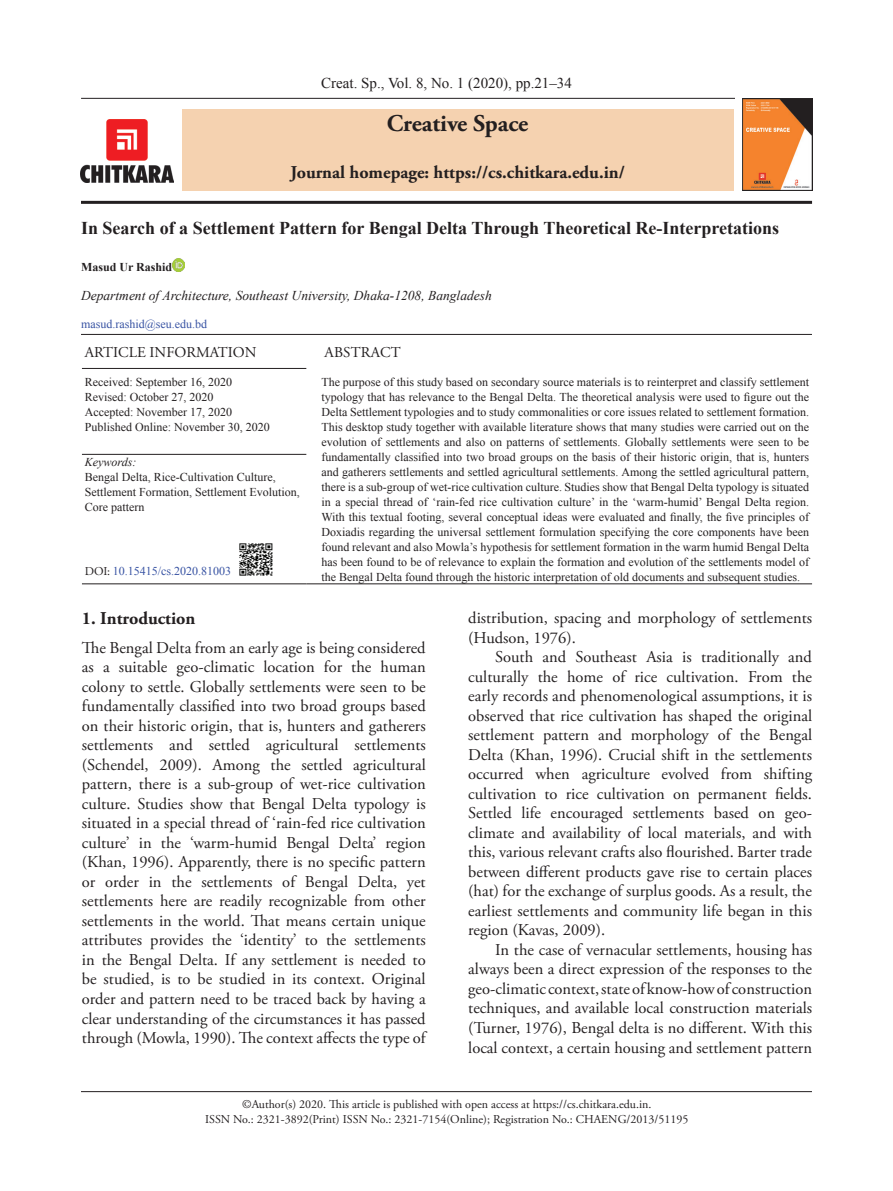
<style>
.page{position:relative;width:893px;height:1191px;background:#fff}
.page>*{position:absolute;margin:0;border:0;box-sizing:border-box;transform-origin:0 0}
.t1{font:700 24px "Adobe Garamond Pro";color:#231f20}
.t2{font:700 18px "Times New Roman";color:#231f20}
.t3{font:700 18px "Adobe Garamond Pro";color:#231f20}
.t4{font:16.5px/19.5px "Adobe Garamond Pro";color:#231f20;text-align:justify}
.t5{font:15px "Times New Roman";color:#231f20}
.t6{font:15px "Adobe Garamond Pro";color:#231f20}
.t7{font:italic 13.5px "Times New Roman";color:#231f20}
.t8{font:12px/15px "Times New Roman";color:#231f20}
.t9{font:12px/15px "Adobe Garamond Pro";color:#231f20;text-align:center}
.t10{font:12px "Times New Roman";color:#3853a3}
.t11{font:700 12px "Times New Roman";color:#231f20}
.t12{font:italic 12px "Times New Roman";color:#231f20}
.s1{font-family:"Adobe Garamond Pro";color:#231f20}
</style>
<div class="page">
<hr style="left:81px;top:1091px;width:731px;height:1px;background:#231f20">
<img style="left:80px;top:119px;width:93px;height:63px">
<hr style="left:81px;top:201px;width:731px;height:3px;background:#231f20">
<hr style="left:81px;top:98px;width:654px;height:1px;background:#231f20">
<div style="left:182px;top:109px;width:552px;height:81px;background:#f5d2b0"></div>
<img style="left:743px;top:98px;width:70px;height:93px">
<hr style="left:81px;top:334px;width:731px;height:1px;background:#231f20">
<svg style="left:172px;top:258px;width:13px;height:13px"></svg>
<hr style="left:82px;top:368px;width:224px;height:1px;background:#231f20">
<hr style="left:82px;top:454px;width:224px;height:1px;background:#231f20">
<hr style="left:306px;top:583px;width:506px;height:1px;background:#231f20">
<hr style="left:82px;top:583px;width:224px;height:1px;background:#231f20">
<img style="left:239px;top:543px;width:34px;height:33px">
<p class="t5" style="left:321px;top:73px;width:252px">Creat. Sp., Vol. 8, No. 1 (2020), pp.21–34</p>
<h1 class="t1" style="left:387px;top:109px;width:143px">Creative Space</h1>
<p class="t3" style="left:290px;top:161px;width:336px">Journal homepage: https://cs.chitkara.edu.in/</p>
<p class="t2" style="left:81px;top:215px;width:700px">In Search of a Settlement Pattern for Bengal Delta Through Theoretical Re-Interpretations</p>
<p class="t11" style="left:81px;top:259px;width:93px">Masud Ur Rashid</p>
<p class="t7" style="left:81px;top:286px;width:412px">Department of Architecture, Southeast University, Dhaka-1208, Bangladesh</p>
<p class="t10" style="left:81px;top:316px;width:128px">masud.rashid@seu.edu.bd</p>
<p class="t6" style="left:85px;top:343px;width:173px">ARTICLE INFORMATION</p>
<p class="t6" style="left:324px;top:343px;width:78px">ABSTRACT</p>
<p class="t8" style="left:85px;top:374px;width:186px">Received: September 16, 2020<br>Revised: October 27, 2020<br>Accepted: November 17, 2020<br>Published Online: November 30, 2020</p>
<p class="t8" style="left:321px;top:374px;width:489px;text-align:justify">The purpose of this study based on secondary source materials is to reinterpret and classify settlement typology that has relevance to the Bengal Delta. The theoretical analysis were used to figure out the Delta Settlement typologies and to study commonalities or core issues related to settlement formation.<br>This desktop study together with available literature shows that many studies were carried out on the evolution of settlements and also on patterns of settlements. Globally settlements were seen to be fundamentally classified into two broad groups on the basis of their historic origin, that is, hunters and gatherers settlements and settled agricultural settlements. Among the settled agricultural pattern, there is a sub-group of wet-rice cultivation culture. Studies show that Bengal Delta typology is situated in a special thread of ‘rain-fed rice cultivation culture’ in the ‘warm-humid’ Bengal Delta region.<br>With this textual footing, several conceptual ideas were evaluated and finally, the five principles of Doxiadis regarding the universal settlement formulation specifying the core components have been found relevant and also Mowla’s hypothesis for settlement formation in the warm humid Bengal Delta has been found to be of relevance to explain the formation and evolution of the settlements model of the Bengal Delta found through the historic interpretation of old documents and subsequent studies.</p>
<p class="t12" style="left:85px;top:453px;width:53px">Keywords:</p>
<p class="t8" style="left:85px;top:469px;width:217px">Bengal Delta, Rice-Cultivation Culture,<br>Settlement Formation, Settlement Evolution,<br>Core pattern</p>
<p class="t10" style="left:85px;top:563px;width:148px"><span class="s1">DOI:</span> 10.15415/cs.2020.81003</p>
<p class="t3" style="left:82px;top:608px;width:115px">1. Introduction</p>
<p class="t4" style="left:82px;top:638px;width:345px">The Bengal Delta from an early age is being considered as a suitable geo-climatic location for the human colony to settle. Globally settlements were seen to be fundamentally classified into two broad groups based on their historic origin, that is, hunters and gatherers settlements and settled agricultural settlements (Schendel, 2009). Among the settled agricultural pattern, there is a sub-group of wet-rice cultivation culture. Studies show that Bengal Delta typology is situated in a special thread of ‘rain-fed rice cultivation culture’ in the ‘warm-humid Bengal Delta’ region (Khan, 1996). Apparently, there is no specific pattern or order in the settlements of Bengal Delta, yet settlements here are readily recognizable from other settlements in the world. That means certain unique attributes provides the ‘identity’ to the settlements in the Bengal Delta. If any settlement is needed to be studied, is to be studied in its context. Original order and pattern need to be traced back by having a clear understanding of the circumstances it has passed through (Mowla, 1990). The context affects the type of</p>
<p class="t4" style="left:468px;top:609px;width:345px">distribution, spacing and morphology of settlements (Hudson, 1976).</p>
<p class="t4" style="left:468px;top:648px;width:345px;text-indent:27px">South and Southeast Asia is traditionally and culturally the home of rice cultivation. From the early records and phenomenological assumptions, it is observed that rice cultivation has shaped the original settlement pattern and morphology of the Bengal Delta (Khan, 1996). Crucial shift in the settlements occurred when agriculture evolved from shifting cultivation to rice cultivation on permanent fields.<br>Settled life encouraged settlements based on geo&shy;climate and availability of local materials, and with this, various relevant crafts also flourished. Barter trade between different products gave rise to certain places (hat) for the exchange of surplus goods. As a result, the earliest settlements and community life began in this region (Kavas, 2009).</p>
<p class="t4" style="left:468px;top:940px;width:345px;text-indent:27px">In the case of vernacular settlements, housing has always been a direct expression of the responses to the geo-climatic context, state of know-how of construction techniques, and available local construction materials (Turner, 1976), Bengal delta is no different. With this local context, a certain housing and settlement pattern</p>
<p class="t9" style="left:205px;top:1097px;width:485px">©Author(s) 2020. This article is published with open access at https://cs.chitkara.edu.in.<br>ISSN No.: 2321-3892(Print) ISSN No.: 2321-7154(Online); Registration No.: CHAENG/2013/51195</p>
</div>
